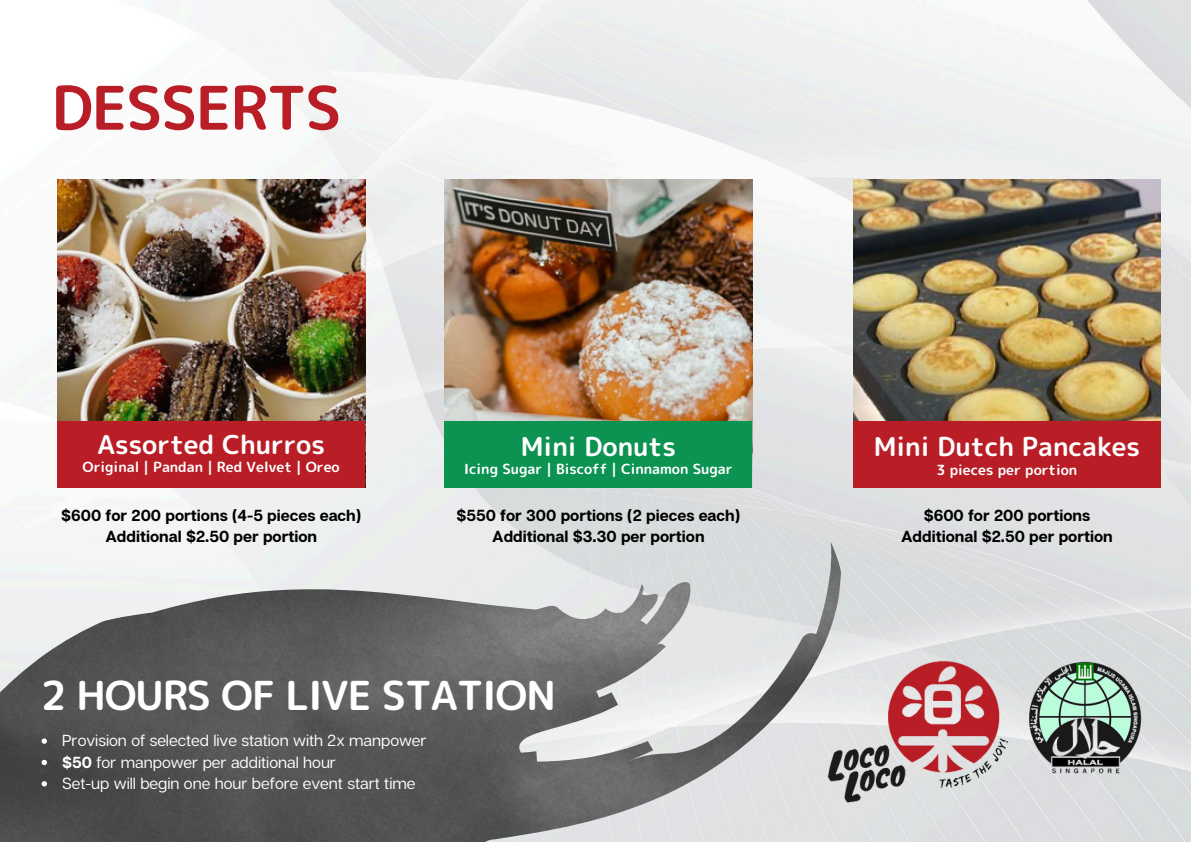
<style>
.page{position:relative;width:1191px;height:842px;background:#fff}
.page>*{position:absolute;margin:0;border:0;box-sizing:border-box;transform-origin:0 0}
.t1{font:60px "rounded mplus 1 p bold";letter-spacing:-.025em;color:#b91e26}
.t2{font:40px "rounded mplus 1 p bold";letter-spacing:-.025em;color:#fff}
.t3{font:26px "rounded mplus 1 p bold";color:#fff}
.t4{font:700 16px/21.4px "Articulat CF";color:#000;text-align:center}
.t5{font:16px "Articulat CF";color:#fff}
.t6{font:14px "rounded mplus 1 p bold";color:#fff}
.s1{font-weight:700}
</style>
<div class="page">
<img style="left:0;top:0;width:1191px;height:841px">
<img style="left:57px;top:180px;width:308px;height:241px">
<img style="left:444px;top:180px;width:308px;height:307px">
<img style="left:0;top:570px;width:841px;height:271px">
<div style="left:57px;top:421px;width:308px;height:66px;background:#b91e26"></div>
<div style="left:445px;top:421px;width:307px;height:66px;background:#0c9352"></div>
<svg style="left:42px;top:738px;width:5px;height:5px"></svg>
<svg style="left:42px;top:759px;width:5px;height:6px"></svg>
<svg style="left:42px;top:781px;width:5px;height:5px"></svg>
<img style="left:1031px;top:647px;width:127px;height:137px">
<img style="left:815px;top:626px;width:216px;height:215px">
<img style="left:853px;top:180px;width:308px;height:241px">
<div style="left:853px;top:421px;width:308px;height:66px;background:#b91e26"></div>
<p class="t1" style="left:51px;top:65px;width:292px">DESSERTS</p>
<p class="t3" style="left:97px;top:425px;width:229px">Assorted Churros</p>
<p class="t6" style="left:83px;top:457px;width:259px">Original | Pandan | Red Velvet | Oreo</p>
<h4 class="t3" style="left:521px;top:427px;width:157px">Mini Donuts</h4>
<h4 class="t6" style="left:464px;top:459px;width:270px">Icing Sugar | Biscoff | Cinnamon Sugar</h4>
<p class="t4" style="left:61px;top:504px;width:302px">$600 for 200 portions (4-5 pieces each)<br>Additional $2.50 per portion</p>
<p class="t4" style="left:456px;top:504px;width:285px">$550 for 300 portions (2 pieces each)<br>Additional $3.30 per portion</p>
<p class="t2" style="left:41px;top:666px;width:517px">2 HOURS OF LIVE STATION</p>
<p class="t5" style="left:62px;top:730px;width:366px">Provision of selected live station with 2x manpower</p>
<h3 class="t5" style="left:62px;top:752px;width:275px"><span class="s1">$50</span> for manpower per additional hour</h3>
<p class="t5" style="left:62px;top:773px;width:355px">Set-up will begin one hour before event start time</p>
<p class="t3" style="left:874px;top:428px;width:268px">Mini Dutch Pancakes</p>
<p class="t6" style="left:937px;top:459px;width:142px">3 pieces per portion</p>
<p class="t4" style="left:901px;top:504px;width:213px">$600 for 200 portions<br>Additional $2.50 per portion</p>
</div>
